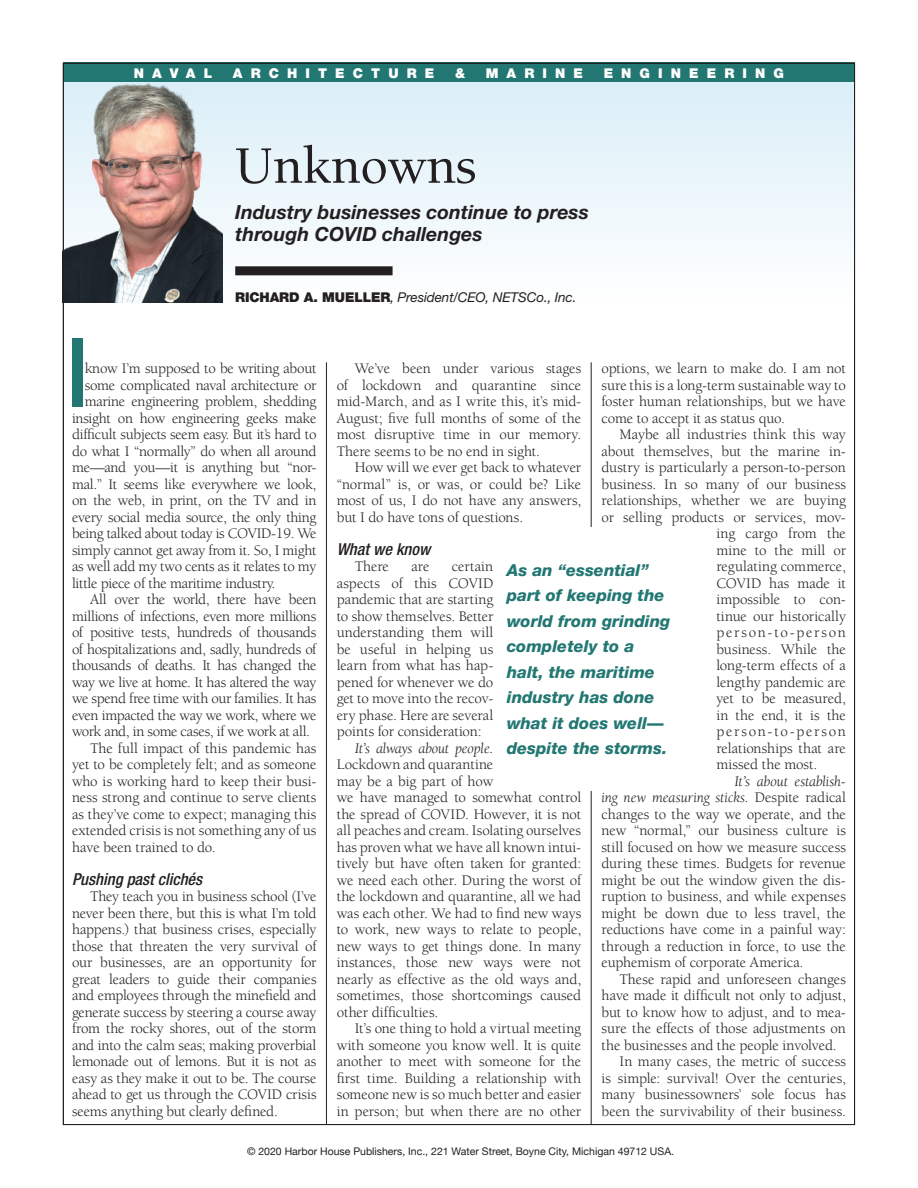
<style>
.page{position:relative;width:918px;height:1188px;background:#fff}
.page>*{position:absolute;margin:0;border:0;box-sizing:border-box;transform-origin:0 0}
.t1{font:103.2px "Alternate Got No 2 D";color:#227772}
.t2{font:500 54px "Berkeley";letter-spacing:-.01em;color:#231f20}
.t3{font:italic 700 19.5px/22.5px "Helvetica Neue";color:#231f20}
.t4{font:italic 800 16.5px/25.5px "Helvetica Neue";color:#227772}
.t5{font:italic 500 condensed 16.5px "Helvetica Neue";color:#231f20}
.t6{font:15px/16.5px "Berkeley";letter-spacing:-.01em;color:#231f20;text-align:justify}
.t7{font:15px "Berkeley";letter-spacing:-.03em;color:#231f20}
.t8{font:15px "Berkeley";letter-spacing:.12em;color:#231f20}
.t9{font:italic 15px "Berkeley";letter-spacing:-.015em;color:#231f20}
.t10{font:italic 13.5px "Helvetica Neue";letter-spacing:-.01em;color:#231f20}
.t11{font:900 13.5px "Helvetica Neue";letter-spacing:.6em;color:#fff}
.t12{font:10.5px "Helvetica Neue";color:#231f20}
.s1{font-weight:900;font-style:normal}
.s2{font-style:italic}
</style>
<div class="page">
<hr style="left:326px;top:362px;width:1px;height:762px;background:#231f20">
<hr style="left:591px;top:362px;width:1px;height:762px;background:#231f20">
<div style="left:63px;top:63px;width:792px;height:19px;background:#227772"></div>
<div style="left:63px;top:82px;width:792px;height:220px;background:linear-gradient(to bottom,#daeef8,#fefefe)"></div>
<img style="left:65px;top:82px;width:157px;height:220px">
<div style="left:235px;top:266px;width:158px;height:9px;background:#231f20"></div>
<div style="left:507px;top:527px;width:169px;height:264px;background:#fff"></div>
<p class="t11" style="left:134px;top:65px;width:80px">NAVAL</p>
<p class="t11" style="left:233px;top:65px;width:203px">ARCHITECTURE</p>
<p class="t11" style="left:455px;top:65px;width:12px">&amp;</p>
<p class="t11" style="left:486px;top:65px;width:99px">MARINE</p>
<p class="t11" style="left:604px;top:65px;width:182px">ENGINEERING</p>
<h2 class="t2" style="left:235px;top:137px;width:243px">Unknowns</h2>
<h3 class="t3" style="left:235px;top:200px;width:355px">Industry businesses continue to press through COVID challenges</h3>
<p class="t10" style="left:235px;top:289px;width:343px"><span class="s1">RICHARD A. MUELLER</span>, President/CEO, NETSCo., Inc.</p>
<h1 class="t1" style="left:67px;top:319px;width:21px">I</h1>
<p class="t6" style="left:85px;top:361px;width:233px">know I’m supposed to be writing about</p>
<p class="t6" style="left:85px;top:377px;width:233px">some complicated naval architecture or</p>
<p class="t6" style="left:85px;top:394px;width:233px">marine engineering problem, shedding</p>
<p class="t6" style="left:72px;top:410px;width:246px">insight on how engineering geeks make</p>
<p class="t6" style="left:72px;top:427px;width:246px">difficult subjects seem easy. But it’s hard to</p>
<p class="t6" style="left:72px;top:443px;width:246px">do what I “normally” do when all around</p>
<p class="t6" style="left:72px;top:460px;width:246px">me—and you—it is anything but “nor-</p>
<p class="t6" style="left:72px;top:476px;width:246px">mal.” It seems like everywhere we look,</p>
<p class="t6" style="left:72px;top:493px;width:246px">on the web, in print, on the TV and in</p>
<p class="t6" style="left:72px;top:509px;width:246px">every social media source, the only thing</p>
<p class="t6" style="left:72px;top:526px;width:246px">being talked about today is COVID-19. We</p>
<p class="t6" style="left:72px;top:542px;width:246px">simply cannot get away from it. So, I might</p>
<p class="t6" style="left:72px;top:559px;width:246px">as well add my two cents as it relates to my</p>
<p class="t6" style="left:72px;top:575px;width:205px">little piece of the maritime industry.</p>
<p class="t7" style="left:90px;top:592px;width:228px">All over the world, there have been</p>
<p class="t6" style="left:72px;top:608px;width:246px">millions of infections, even more millions</p>
<p class="t6" style="left:72px;top:625px;width:246px">of positive tests, hundreds of thousands</p>
<p class="t6" style="left:72px;top:641px;width:246px">of hospitalizations and, sadly, hundreds of</p>
<p class="t6" style="left:72px;top:658px;width:246px">thousands of deaths. It has changed the</p>
<p class="t7" style="left:72px;top:674px;width:246px">way we live at home. It has altered the way</p>
<p class="t6" style="left:72px;top:691px;width:246px">we spend free time with our families. It has</p>
<p class="t7" style="left:72px;top:707px;width:246px">even impacted the way we work, where we</p>
<p class="t7" style="left:72px;top:724px;width:239px">work and, in some cases, if we work at all.</p>
<p class="t6" style="left:90px;top:740px;width:228px">The full impact of this pandemic has</p>
<p class="t6" style="left:72px;top:757px;width:246px">yet to be completely felt; and as someone</p>
<p class="t6" style="left:72px;top:773px;width:246px">who is working hard to keep their busi-</p>
<p class="t6" style="left:72px;top:790px;width:246px">ness strong and continue to serve clients</p>
<p class="t6" style="left:72px;top:806px;width:246px">as they’ve come to expect; managing this</p>
<p class="t6" style="left:72px;top:823px;width:246px">extended crisis is not something any of us</p>
<p class="t6" style="left:72px;top:839px;width:145px">have been trained to do.</p>
<p class="t5" style="left:72px;top:869px;width:132px">Pushing past clichés</p>
<p class="t6" style="left:72px;top:889px;width:246px;text-indent:18px">They teach you in business school (I’ve never been there, but this is what I’m told happens.) that business crises, especially those that threaten the very survival of our businesses, are an opportunity for great leaders to guide their companies and employees through the minefield and generate success by steering a course away from the rocky shores, out of the storm and into the calm seas; making proverbial lemonade out of lemons. But it is not as easy as they make it out to be. The course ahead to get us through the COVID crisis seems anything but clearly defined.</p>
<p class="t6" style="left:337px;top:361px;width:246px;text-indent:18px">We’ve been under various stages of lockdown and quarantine since mid-March, and as I write this, it’s mid-August; five full months of some of the most disruptive time in our memory.<br>There seems to be no end in sight.</p>
<p class="t6" style="left:337px;top:460px;width:246px;text-indent:18px">How will we ever get back to whatever “normal” is, or was, or could be? Like most of us, I do not have any answers, but I do have tons of questions.</p>
<p class="t5" style="left:337px;top:539px;width:95px">What we know</p>
<p class="t6" style="left:355px;top:559px;width:36px">There</p>
<p class="t6" style="left:411px;top:559px;width:20px">are</p>
<p class="t6" style="left:601px;top:361px;width:246px">options, we learn to make do. I am not sure this is a long-term sustainable way to foster human relationships, but we have come to accept it as status quo.</p>
<p class="t6" style="left:620px;top:427px;width:228px">Maybe all industries think this way</p>
<p class="t6" style="left:601px;top:443px;width:246px">about themselves, but the marine in-</p>
<p class="t6" style="left:601px;top:460px;width:246px">dustry is particularly a person-to-person</p>
<p class="t6" style="left:601px;top:476px;width:246px">business. In so many of our business</p>
<p class="t6" style="left:601px;top:493px;width:246px">relationships, whether we are buying</p>
<p class="t6" style="left:601px;top:509px;width:246px">or selling products or services, mov-</p>
<p class="t6" style="left:716px;top:526px;width:131px">ing cargo from the</p>
<p class="t6" style="left:716px;top:542px;width:131px">mine to the mill or</p>
<p class="t6" style="left:716px;top:559px;width:131px">regulating commerce,</p>
<p class="t6" style="left:716px;top:575px;width:131px">COVID has made it</p>
<p class="t6" style="left:716px;top:592px;width:131px">impossible to con-</p>
<p class="t6" style="left:716px;top:608px;width:131px">tinue our historically</p>
<p class="t8" style="left:716px;top:625px;width:131px">person-to-person</p>
<p class="t6" style="left:716px;top:641px;width:131px">business. While the</p>
<p class="t6" style="left:716px;top:658px;width:131px">long-term effects of a</p>
<p class="t6" style="left:716px;top:674px;width:131px">lengthy pandemic are</p>
<p class="t6" style="left:716px;top:691px;width:131px">yet to be measured,</p>
<p class="t6" style="left:716px;top:707px;width:131px">in the end, it is the</p>
<p class="t8" style="left:716px;top:724px;width:131px">person-to-person</p>
<p class="t6" style="left:716px;top:740px;width:131px">relationships that are</p>
<p class="t6" style="left:716px;top:757px;width:102px">missed the most.</p>
<p class="t6" style="left:601px;top:773px;width:246px;text-indent:133px"><span class="s2">It’s about establish&shy;ing new measuring sticks.</span> Despite radical changes to the way we operate, and the new “normal,” our business culture is still focused on how we measure success during these times. Budgets for revenue might be out the window given the dis&shy;ruption to business, and while expenses might be down due to less travel, the reductions have come in a painful way: through a reduction in force, to use the euphemism of corporate America.</p>
<p class="t6" style="left:620px;top:971px;width:228px">These rapid and unforeseen changes</p>
<p class="t6" style="left:601px;top:988px;width:246px">have made it difficult not only to adjust,</p>
<p class="t6" style="left:601px;top:1004px;width:246px">but to know how to adjust, and to mea-</p>
<p class="t6" style="left:601px;top:1021px;width:246px">sure the effects of those adjustments on</p>
<p class="t6" style="left:601px;top:1037px;width:237px">the businesses and the people involved.</p>
<p class="t6" style="left:620px;top:1054px;width:228px">In many cases, the metric of success</p>
<p class="t6" style="left:601px;top:1070px;width:246px">is simple: survival! Over the centuries,</p>
<p class="t6" style="left:601px;top:1087px;width:246px">many businessowners’ sole focus has</p>
<p class="t6" style="left:601px;top:1103px;width:246px">been the survivability of their business.</p>
<p class="t6" style="left:337px;top:559px;width:158px;text-indent:115px">certain aspects of this COVID pandemic that are starting to show themselves. Better understanding them will be useful in helping us learn from what has hap&shy;pened for whenever we do get to move into the recov&shy;ery phase. Here are several points for consideration:</p>
<p class="t9" style="left:355px;top:741px;width:140px">It’s always about people.</p>
<p class="t6" style="left:337px;top:757px;width:246px;text-align:left">Lockdown and quarantine<br>may be a big part of how<br>we have managed to somewhat control the spread of COVID. However, it is not all peaches and cream. Isolating ourselves has proven what we have all known intui&shy;tively but have often taken for granted: we need each other. During the worst of the lockdown and quarantine, all we had was each other. We had to find new ways to work, new ways to relate to people, new ways to get things done. In many instances, those new ways were not nearly as effective as the old ways and, sometimes, those shortcomings caused other difficulties.</p>
<p class="t6" style="left:337px;top:1021px;width:246px;text-indent:18px">It’s one thing to hold a virtual meeting with someone you know well. It is quite another to meet with someone for the first time. Building a relationship with someone new is so much better and easier in person; but when there are no other</p>
<p class="t4" style="left:507px;top:557px;width:165px">As an “essential” part of keeping the world from grinding completely to a halt, the maritime industry has done what it does well— despite the storms.</p>
<p class="t12" style="left:247px;top:1144px;width:428px">© 2020 Harbor House Publishers, Inc., 221 Water Street, Boyne City, Michigan 49712 USA.</p>
</div>
